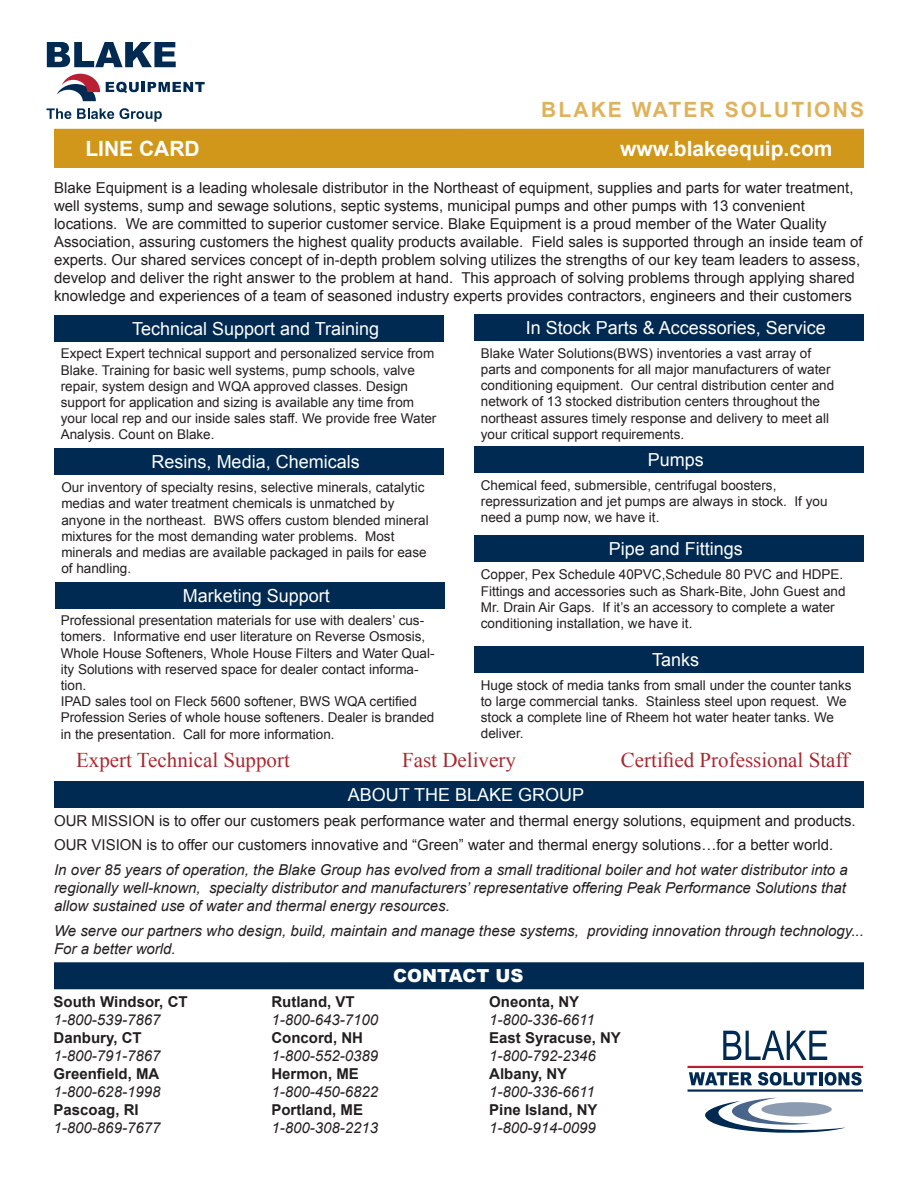
<style>
.page{position:relative;width:918px;height:1188px;background:#fff}
.page>*{position:absolute;margin:0;border:0;box-sizing:border-box;transform-origin:0 0}
.t1{font:21px "Times New Roman";color:#aa272f}
.t2{font:700 21px "Arial";color:#fff}
.t3{font:700 21px "Arial";letter-spacing:.1em;color:#dfb25d}
.t4{font:18px "Arial";color:#fff}
.t5{font:900 18px "Arial";color:#fff}
.t6{font:15px/18px "Arial";color:#231f20}
.t7{font:italic 15px/18px "Arial";color:#231f20;text-align:justify}
.t8{font:700 15px "Arial";color:#231f20}
.t9{font:13.5px/16.2px "Arial";color:#231f20}
</style>
<div class="page">
<svg style="left:46px;top:108px;width:25px;height:11px"></svg>
<svg style="left:77px;top:108px;width:37px;height:11px"></svg>
<svg style="left:120px;top:108px;width:42px;height:14px"></svg>
<svg style="left:47px;top:42px;width:129px;height:25px"></svg>
<svg style="left:106px;top:82px;width:99px;height:11px"></svg>
<svg style="left:57px;top:74px;width:43px;height:27px"></svg>
<div style="left:54px;top:781px;width:810px;height:27px;background:#002a51"></div>
<div style="left:474px;top:646px;width:390px;height:27px;background:#002a51"></div>
<div style="left:474px;top:535px;width:390px;height:27px;background:#002a51"></div>
<div style="left:54px;top:448px;width:390px;height:27px;background:#002a51"></div>
<div style="left:474px;top:446px;width:390px;height:27px;background:#002a51"></div>
<div style="left:54px;top:315px;width:390px;height:27px;background:#002a51"></div>
<div style="left:474px;top:314px;width:390px;height:27px;background:#002a51"></div>
<div style="left:54px;top:962px;width:810px;height:27px;background:#002a51"></div>
<svg style="left:705px;top:1098px;width:140px;height:35px"></svg>
<hr style="left:688px;top:1066px;width:175px;height:2px;background:#ba1f33">
<hr style="left:688px;top:1089px;width:175px;height:3px;background:#002a51">
<svg style="left:689px;top:1072px;width:63px;height:13px"></svg>
<svg style="left:758px;top:1072px;width:104px;height:14px"></svg>
<svg style="left:723px;top:1031px;width:104px;height:29px"></svg>
<div style="left:55px;top:582px;width:389px;height:27px;background:#002a51"></div>
<div style="left:54px;top:129px;width:810px;height:39px;background:#d0971a"></div>
<p class="t3" style="left:541px;top:96px;width:324px">BLAKE WATER SOLUTIONS</p>
<p class="t2" style="left:85px;top:135px;width:116px">LINE CARD</p>
<p class="t2" style="left:620px;top:135px;width:214px">www.blakeequip.com</p>
<p class="t6" style="left:54px;top:179px;width:810px">Blake Equipment is a leading wholesale distributor in the Northeast of equipment, supplies and parts for water treatment, well systems, sump and sewage solutions, septic systems, municipal pumps and other pumps with 13 convenient locations. We are committed to superior customer service. Blake Equipment is a proud member of the Water Quality Association, assuring customers the highest quality products available. Field sales is supported through an inside team of experts. Our shared services concept of in-depth problem solving utilizes the strengths of our key team leaders to assess, develop and deliver the right answer to the problem at hand. This approach of solving problems through applying shared knowledge and experiences of a team of seasoned industry experts provides contractors, engineers and their customers</p>
<p class="t4" style="left:132px;top:317px;width:249px">Technical Support and Training</p>
<p class="t4" style="left:526px;top:316px;width:302px">In Stock Parts &amp; Accessories, Service</p>
<p class="t9" style="left:61px;top:346px;width:377px">Expect Expert technical support and personalized service from Blake. Training for basic well systems, pump schools, valve repair, system design and WQA approved classes. Design support for application and sizing is available any time from your local rep and our inside sales staff. We provide free Water Analysis. Count on Blake.</p>
<p class="t9" style="left:481px;top:345px;width:355px">Blake Water Solutions(BWS) inventories a vast array of parts and components for all major manufacturers of water conditioning equipment. Our central distribution center and network of 13 stocked distribution centers throughout the northeast assures timely response and delivery to meet all your critical support requirements.</p>
<p class="t4" style="left:152px;top:450px;width:210px">Resins, Media, Chemicals</p>
<p class="t9" style="left:61px;top:480px;width:369px">Our inventory of specialty resins, selective minerals, catalytic medias and water treatment chemicals is unmatched by anyone in the northeast. BWS offers custom blended mineral mixtures for the most demanding water problems. Most minerals and medias are available packaged in pails for ease of handling.</p>
<p class="t4" style="left:183px;top:583px;width:149px">Marketing Support</p>
<p class="t9" style="left:61px;top:612px;width:375px">Professional presentation materials for use with dealers’ cus&shy;tomers. Informative end user literature on Reverse Osmosis, Whole House Softeners, Whole House Filters and Water Qual&shy;ity Solutions with reserved space for dealer contact informa&shy;tion.</p>
<p class="t9" style="left:61px;top:693px;width:375px">IPAD sales tool on Fleck 5600 softener, BWS WQA certified<br>Profession Series of whole house softeners. Dealer is branded in the presentation. Call for more information.</p>
<p class="t4" style="left:648px;top:448px;width:58px">Pumps</p>
<p class="t9" style="left:481px;top:477px;width:348px">Chemical feed, submersible, centrifugal boosters, repressurization and jet pumps are always in stock. If you need a pump now, we have it.</p>
<p class="t4" style="left:609px;top:537px;width:136px">Pipe and Fittings</p>
<p class="t9" style="left:481px;top:567px;width:366px">Copper, Pex Schedule 40PVC,Schedule 80 PVC and HDPE.<br>Fittings and accessories such as Shark-Bite, John Guest and Mr. Drain Air Gaps. If it’s an accessory to complete a water conditioning installation, we have it.</p>
<p class="t4" style="left:652px;top:648px;width:49px">Tanks</p>
<p class="t9" style="left:481px;top:677px;width:372px">Huge stock of media tanks from small under the counter tanks to large commercial tanks. Stainless steel upon request. We stock a complete line of Rheem hot water heater tanks. We deliver.</p>
<p class="t1" style="left:76px;top:746px;width:215px">Expert Technical Support</p>
<p class="t1" style="left:402px;top:746px;width:115px">Fast Delivery</p>
<p class="t1" style="left:621px;top:746px;width:230px">Certified Professional Staff</p>
<p class="t4" style="left:348px;top:783px;width:238px">ABOUT THE BLAKE GROUP</p>
<p class="t6" style="left:54px;top:812px;width:803px">OUR MISSION is to offer our customers peak performance water and thermal energy solutions, equipment and products.</p>
<p class="t6" style="left:54px;top:836px;width:781px">OUR VISION is to offer our customers innovative and “Green” water and thermal energy solutions…for a better world.</p>
<p class="t7" style="left:54px;top:861px;width:795px">In over 85 years of operation, the Blake Group has evolved from a small traditional boiler and hot water distributor into a regionally well-known, specialty distributor and manufacturers’ representative offering Peak Performance Solutions that allow sustained use of water and thermal energy resources.</p>
<p class="t7" style="left:54px;top:922px;width:811px">We serve our partners who design, build, maintain and manage these systems, providing innovation through technology...<br>For a better world.</p>
<p class="t8" style="left:54px;top:992px;width:136px">South Windsor, CT</p>
<p class="t7" style="left:54px;top:1011px;width:108px">1-800-539-7867</p>
<p class="t8" style="left:54px;top:1028px;width:90px">Danbury, CT</p>
<p class="t7" style="left:54px;top:1047px;width:108px">1-800-791-7867</p>
<p class="t8" style="left:54px;top:1064px;width:107px">Greenfield, MA</p>
<p class="t7" style="left:54px;top:1083px;width:108px">1-800-628-1998</p>
<p class="t8" style="left:54px;top:1100px;width:87px">Pascoag, RI</p>
<p class="t7" style="left:54px;top:1119px;width:108px">1-800-869-7677</p>
<p class="t8" style="left:271px;top:992px;width:85px">Rutland, VT</p>
<p class="t7" style="left:271px;top:1011px;width:108px">1-800-643-7100</p>
<p class="t8" style="left:271px;top:1028px;width:93px">Concord, NH</p>
<p class="t7" style="left:271px;top:1047px;width:108px">1-800-552-0389</p>
<p class="t8" style="left:271px;top:1064px;width:89px">Hermon, ME</p>
<p class="t7" style="left:271px;top:1083px;width:108px">1-800-450-6822</p>
<p class="t8" style="left:271px;top:1100px;width:93px">Portland, ME</p>
<p class="t7" style="left:271px;top:1119px;width:108px">1-800-308-2213</p>
<p class="t5" style="left:393px;top:963px;width:132px">CONTACT US</p>
<p class="t8" style="left:489px;top:992px;width:92px">Oneonta, NY</p>
<p class="t7" style="left:489px;top:1011px;width:107px">1-800-336-6611</p>
<p class="t8" style="left:489px;top:1028px;width:133px">East Syracuse, NY</p>
<p class="t7" style="left:489px;top:1047px;width:108px">1-800-792-2346</p>
<p class="t8" style="left:489px;top:1064px;width:80px">Albany, NY</p>
<p class="t7" style="left:489px;top:1083px;width:107px">1-800-336-6611</p>
<p class="t8" style="left:489px;top:1100px;width:110px">Pine Island, NY</p>
<p class="t7" style="left:489px;top:1119px;width:108px">1-800-914-0099</p>
</div>
